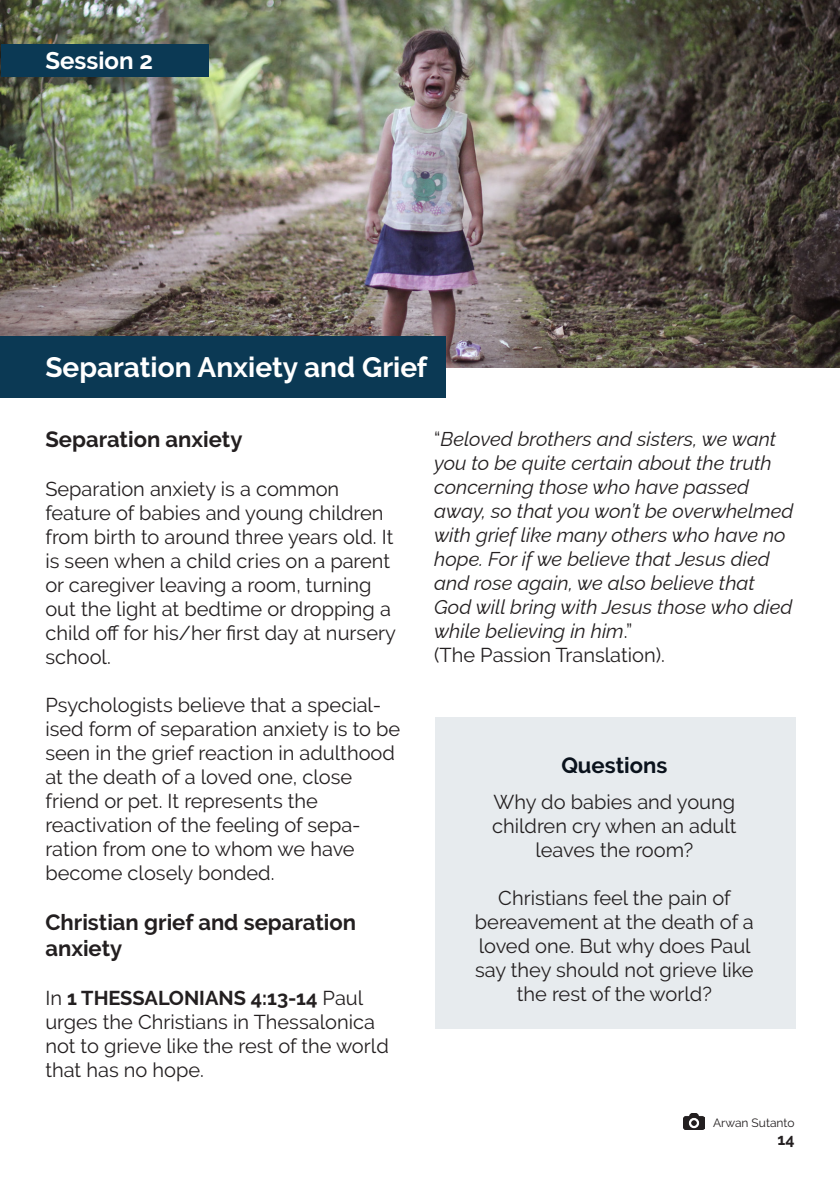
<style>
.page{position:relative;width:840px;height:1191px;background:#fff}
.page>*{position:absolute;margin:0;border:0;box-sizing:border-box;transform-origin:0 0}
.t1{font:700 28px "Raleway";color:#fff}
.t2{font:700 24px "Raleway";color:#fff}
.t3{font:700 22px/26.4px "Raleway";color:#231f20}
.t4{font:700 22px "Raleway";color:#0a121c}
.t5{font:20px/24px "Raleway";color:#231f20}
.t6{font:italic 100 20px/24px "Raleway";color:#231f20}
.t7{font:700 16px "Raleway";color:#231f20}
.t8{font:12px "Raleway";color:#231f20}
.s1{font-weight:700}
.s2{font-weight:400;font-style:normal}
</style>
<div class="page">
<img style="left:0;top:0;width:839px;height:367px">
<div style="left:1px;top:44px;width:207px;height:32px;background:#0b3954"></div>
<div style="left:0;top:336px;width:445px;height:62px;background:#0b3954"></div>
<div style="left:434px;top:717px;width:360px;height:312px;background:#e7ebee"></div>
<img style="left:683px;top:1113px;width:21px;height:16px">
<p class="t2" style="left:45px;top:47px;width:109px">Session 2</p>
<p class="t2" style="left:64px;top:47px;width:107px">Session 1</p>
<p class="t1" style="left:45px;top:351px;width:383px">Separation Anxiety and Grief</p>
<p class="t3" style="left:45px;top:426px;width:198px">Separation anxiety</p>
<p class="t5" style="left:45px;top:476px;width:352px">Separation anxiety is a common feature of babies and young children from birth to around three years old. It is seen when a child cries on a parent or caregiver leaving a room, turning out the light at bedtime or dropping a child off for his/her first day at nursery school.</p>
<p class="t5" style="left:45px;top:692px;width:356px">Psychologists believe that a special&shy;ised form of separation anxiety is to be seen in the grief reaction in adulthood at the death of a loved one, close friend or pet. It represents the</p>
<p class="t5" style="left:45px;top:812px;width:316px">reactivation of the feeling of sepa&shy;ration from one to whom we have become closely bonded.</p>
<p class="t3" style="left:45px;top:909px;width:312px">Christian grief and separation anxiety</p>
<p class="t5" style="left:45px;top:985px;width:345px">In <span class="s1">1 THESSALONIANS 4:13-14</span> Paul urges the Christians in Thessalonica not to grieve like the rest of the world that has no hope.</p>
<p class="t6" style="left:434px;top:424px;width:360px"><span class="s2">“</span>Beloved brothers and sisters, we want you to be quite certain about the truth concerning those who have passed away, so that you won’t be overwhelmed with grief like many others who have no hope. For if we believe that Jesus died and rose again, we also believe that God will bring with Jesus those who died while believing in him<span class="s2">.”<br>(The Passion Translation).</span></p>
<p class="t4" style="left:561px;top:753px;width:107px">Questions</p>
<p class="t5" style="left:493px;top:790px;width:243px">Why do babies and young</p>
<p class="t5" style="left:492px;top:814px;width:246px;text-align:center">children cry when an adult leaves the room?</p>
<p class="t5" style="left:474px;top:886px;width:280px;text-align:center">Christians feel the pain of bereavement at the death of a loved one. But why does Paul say they should not grieve like the rest of the world?</p>
<p class="t8" style="left:712px;top:1115px;width:83px">Arwan Sutanto</p>
<p class="t7" style="left:777px;top:1130px;width:19px">14</p>
</div>
